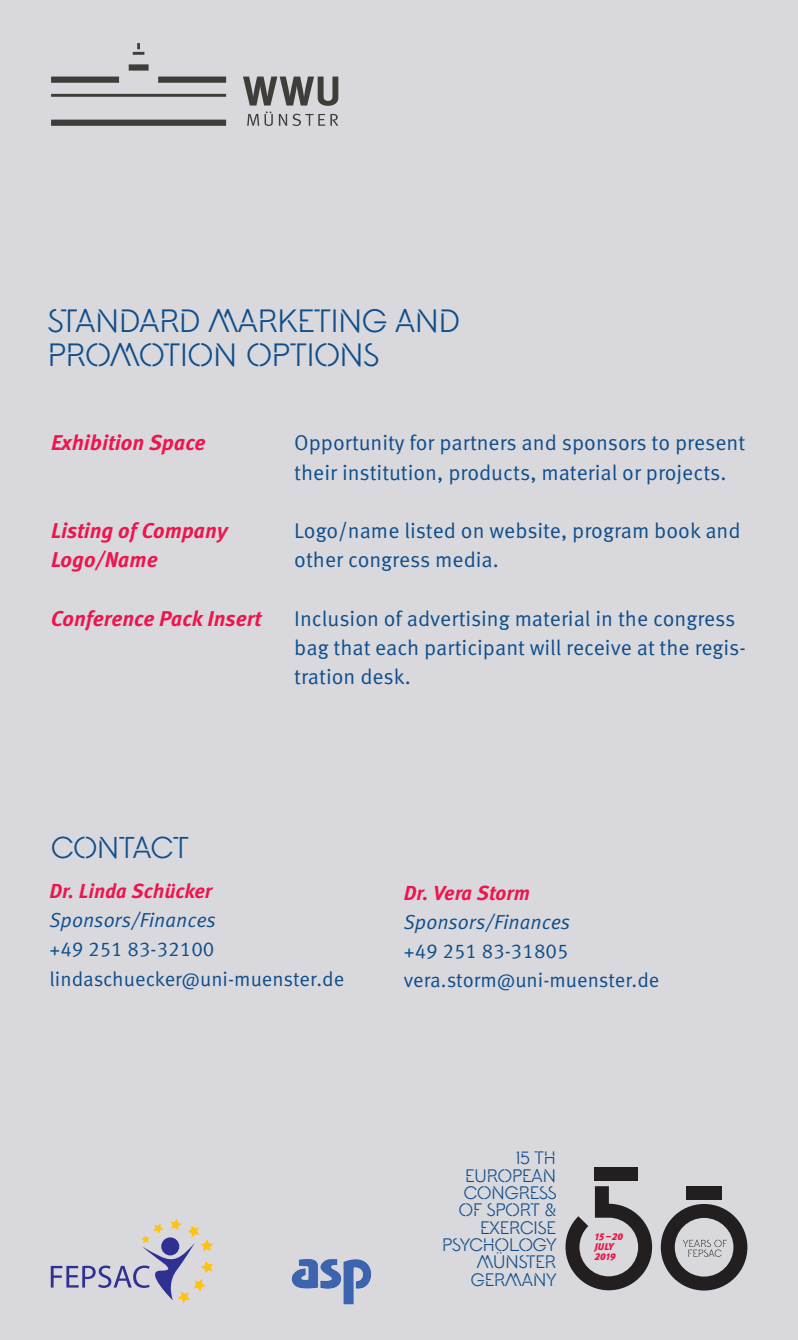
<style>
.page{position:relative;width:798px;height:1340px;background:#fff}
.page>*{position:absolute;margin:0;border:0;box-sizing:border-box;transform-origin:0 0}
.t1{font:33.75px/33.8px "Fram S";color:#0f4e8b}
.t2{font:31.5px "Fram S";color:#0f4e8b}
.t3{font:21.38px/29.2px "Meta OT";color:#0f4e8b}
.t4{font:italic 700 21.38px "Meta OT";color:#ed164c}
.t5{font:20.25px/29.2px "Meta OT";color:#0f4e8b}
.t6{font:italic 20.25px "Meta OT";color:#0f4e8b}
.t7{font:italic 700 20.25px "Meta OT";color:#ed164c}
.t8{font:18.9px/17.3px "Fram S";color:#0f4e8b;text-align:right}
.t9{font:italic 900 9.9px/9.9px "Meta OT";color:#ed164c}
</style>
<div class="page">
<div style="left:0;top:0;width:797px;height:1339px;background:#d9d8dd"></div>
<svg style="left:660px;top:1204px;width:87px;height:86px"></svg>
<svg style="left:565px;top:1186px;width:87px;height:104px"></svg>
<div style="left:594px;top:1166px;width:43px;height:14px;background:#231f20"></div>
<div style="left:686px;top:1185px;width:35px;height:14px;background:#231f20"></div>
<svg style="left:51px;top:43px;width:287px;height:83px"></svg>
<svg style="left:51px;top:1219px;width:162px;height:84px"></svg>
<img style="left:291px;top:1259px;width:81px;height:46px">
<h1 class="t1" style="left:48px;top:304px;width:413px">STANDARD MARKETING AND<br>PROMOTION OPTIONS</h1>
<p class="t4" style="left:51px;top:429px;width:156px">Exhibition Space</p>
<p class="t3" style="left:294px;top:428px;width:452px">Opportunity for partners and sponsors to present their institution, products, material or projects.</p>
<p class="t4" style="left:51px;top:517px;width:178px">Listing of Company</p>
<p class="t3" style="left:294px;top:516px;width:448px">Logo/name listed on website, program book and</p>
<p class="t4" style="left:51px;top:546px;width:108px">Logo/Name</p>
<p class="t3" style="left:294px;top:545px;width:206px">other congress media.</p>
<p class="t4" style="left:51px;top:605px;width:212px">Conference Pack Insert</p>
<p class="t3" style="left:294px;top:604px;width:453px">Inclusion of advertising material in the congress bag that each participant will receive at the regis&shy;tration desk.</p>
<h2 class="t2" style="left:51px;top:829px;width:139px">CONTACT</h2>
<p class="t7" style="left:49px;top:878px;width:164px">Dr. Linda Schücker</p>
<p class="t6" style="left:49px;top:908px;width:168px">Sponsors/Finances</p>
<p class="t5" style="left:49px;top:935px;width:296px">+49 251 83-32100 lindaschuecker@uni-muenster.de</p>
<p class="t7" style="left:403px;top:880px;width:128px">Dr. Vera Storm</p>
<p class="t6" style="left:403px;top:909px;width:168px">Sponsors/Finances</p>
<p class="t5" style="left:403px;top:936px;width:257px">+49 251 83-31805 vera.storm@uni-muenster.de</p>
<p class="t8" style="left:442px;top:1149px;width:116px">15 TH<br>EUROPEAN<br>CONGRESS<br>OF SPORT &amp;<br>EXERCISE<br>PSYCHOLOGY<br>MÜNSTER<br>GERMANY</p>
<p class="t9" style="left:594px;top:1232px;width:30px">15–20<br>JULY<br>2019</p>
</div>
